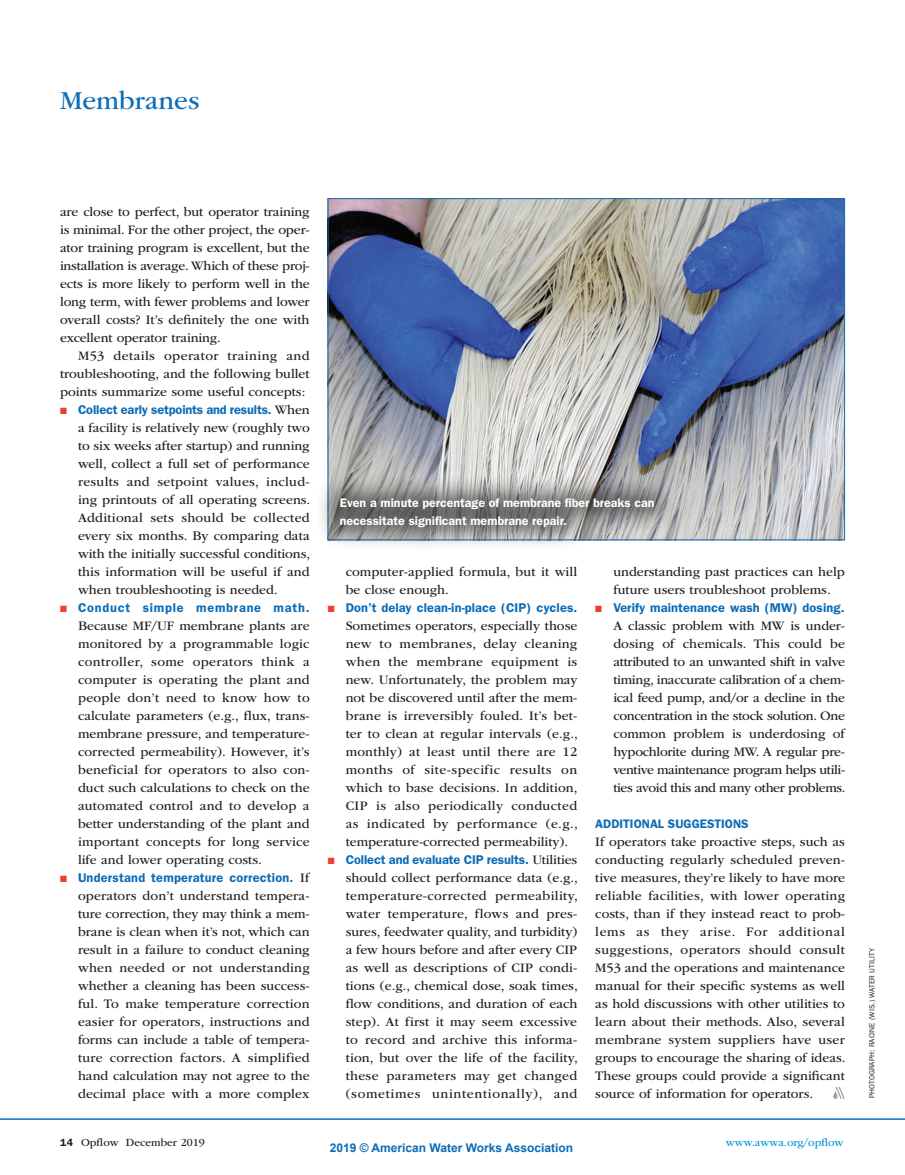
<style>
.page{position:relative;width:905px;height:1175px;background:#fff}
.page>*{position:absolute;margin:0;border:0;box-sizing:border-box;transform-origin:0 0}
.t1{font:27px "ITC Garamond Std";color:#0d6cb6}
.t2{font:13.5px/18px "ITC Garamond Std";color:#231f20;text-align:justify}
.t3{font:600 12.75px "ITC Franklin Gothic Std";letter-spacing:.01em;color:#0d6cb6}
.t4{font:600 12.75px "ITC Franklin Gothic Std";letter-spacing:-.01em;color:#0d6cb6}
.t5{font:600 12.75px "ITC Franklin Gothic Std";letter-spacing:.06em;color:#0d6cb6}
.t6{font:600 12.3px/18px "ITC Franklin Gothic Std";color:#fff}
.t7{font:600 12.3px "ITC Franklin Gothic Std";color:#0d6cb6}
.t8{font:700 12px "Arial";color:#0d6cb6}
.t9{font:11.25px "ITC Garamond Std";color:#231f20}
.t10{font:11.25px "ITC Garamond Std";color:#0093d0}
.t11{font:7.5px "ITC Franklin Gothic Std";letter-spacing:.01em;color:#231f20}
.s1{color:#ee3e34}
.s2{font-family:"ITC Garamond Std";font-weight:400;font-size:13.5px;color:#231f20}
.s3{font-family:"ITC Franklin Gothic Std";font-weight:600;font-size:10.5px}
</style>
<div class="page">
<hr style="left:0;top:1118px;width:904px;height:1px;background:#0d6cb6">
<svg style="left:833px;top:1087px;width:11px;height:11px"></svg>
<img style="left:329px;top:198px;width:516px;height:342px">
<div style="left:315px;top:473px;width:364px;height:78px;background:#231f20;opacity:.6"></div>
<h1 class="t1" style="left:60px;top:86px;width:141px">Membranes</h1>
<p class="t2" style="left:60px;top:203px;width:251px">are close to perfect, but operator training is minimal. For the other project, the oper&shy;ator training program is excellent, but the installation is average. Which of these proj&shy;ects is more likely to perform well in the long term, with fewer problems and lower overall costs? It’s definitely the one with excellent operator training.</p>
<p class="t2" style="left:60px;top:347px;width:251px;text-indent:18px">M53 details operator training and troubleshooting, and the following bullet points summarize some useful concepts:</p>
<p class="t4" style="left:60px;top:402px;width:251px"><span class="s1">■</span> Collect early setpoints and results. <span class="s2">When</span></p>
<p class="t2" style="left:78px;top:419px;width:234px">a facility is relatively new (roughly two to six weeks after startup) and running well, collect a full set of performance results and setpoint values, includ&shy;ing printouts of all operating screens.<br>Additional sets should be collected every six months. By comparing data with the initially successful conditions, this information will be useful if and when troubleshooting is needed.</p>
<p class="t5" style="left:60px;top:600px;width:251px"><span class="s1">■</span> Conduct simple membrane math.</p>
<p class="t2" style="left:78px;top:617px;width:233px">Because MF/UF membrane plants are monitored by a programmable logic controller, some operators think a computer is operating the plant and people don’t need to know how to calculate parameters (e.g., flux, trans&shy;membrane pressure, and temperature&shy;corrected permeability). However, it’s beneficial for operators to also con&shy;duct such calculations to check on the automated control and to develop a better understanding of the plant and important concepts for long service life and lower operating costs.</p>
<p class="t3" style="left:60px;top:870px;width:251px"><span class="s1">■</span> Understand temperature correction. <span class="s2">If</span></p>
<p class="t2" style="left:78px;top:887px;width:233px">operators don’t understand tempera&shy;ture correction, they may think a mem&shy;brane is clean when it’s not, which can result in a failure to conduct cleaning when needed or not understanding whether a cleaning has been success&shy;ful. To make temperature correction easier for operators, instructions and forms can include a table of tempera&shy;ture correction factors. A simplified hand calculation may not agree to the decimal place with a more complex</p>
<p class="t6" style="left:340px;top:493px;width:316px">Even a minute percentage of membrane fiber breaks can necessitate significant membrane repair.</p>
<p class="t2" style="left:346px;top:563px;width:233px">computer-applied formula, but it will be close enough.</p>
<p class="t3" style="left:327px;top:600px;width:251px"><span class="s1">■</span> Don’t delay clean-in-place (CIP) cycles.</p>
<p class="t2" style="left:346px;top:617px;width:234px">Sometimes operators, especially those new to membranes, delay cleaning when the membrane equipment is new. Unfortunately, the problem may not be discovered until after the mem&shy;brane is irreversibly fouled. It’s bet&shy;ter to clean at regular intervals (e.g., monthly) at least until there are 12 months of site-specific results on which to base decisions. In addition, CIP is also periodically conducted as indicated by performance (e.g., temperature-corrected permeability).</p>
<p class="t4" style="left:327px;top:852px;width:251px"><span class="s1">■</span> Collect and evaluate CIP results. <span class="s2">Utilities</span></p>
<p class="t2" style="left:345px;top:869px;width:234px">should collect performance data (e.g., temperature-corrected permeability, water temperature, flows and pres&shy;sures, feedwater quality, and turbidity) a few hours before and after every CIP as well as descriptions of CIP condi&shy;tions (e.g., chemical dose, soak times, flow conditions, and duration of each step). At first it may seem excessive to record and archive this informa&shy;tion, but over the life of the facility, these parameters may get changed (sometimes unintentionally), and</p>
<p class="t2" style="left:613px;top:563px;width:233px">understanding past practices can help future users troubleshoot problems.</p>
<p class="t3" style="left:595px;top:600px;width:251px"><span class="s1">■</span> Verify maintenance wash (MW) dosing.</p>
<p class="t2" style="left:613px;top:617px;width:234px">A classic problem with MW is under&shy;dosing of chemicals. This could be attributed to an unwanted shift in valve timing, inaccurate calibration of a chem&shy;ical feed pump, and/or a decline in the concentration in the stock solution. One common problem is underdosing of hypochlorite during MW. A regular pre&shy;ventive maintenance program helps utili&shy;ties avoid this and many other problems.</p>
<p class="t7" style="left:595px;top:817px;width:155px">ADDITIONAL SUGGESTIONS</p>
<p class="t2" style="left:595px;top:833px;width:252px">If operators take proactive steps, such as conducting regularly scheduled preven&shy;tive measures, they’re likely to have more reliable facilities, with lower operating costs, than if they instead react to prob&shy;lems as they arise. For additional suggestions, operators should consult M53 and the operations and maintenance manual for their specific systems as well as hold discussions with other utilities to learn about their methods. Also, several membrane system suppliers have user groups to encourage the sharing of ideas.<br>These groups could provide a significant source of information for operators.</p>
<p class="t9" style="left:60px;top:1135px;width:146px"><span class="s3">14</span> Opflow December 2019</p>
<p class="t10" style="left:725px;top:1135px;width:119px">www.awwa.org/opflow</p>
<p class="t8" style="left:330px;top:1140px;width:245px">2019 © American Water Works Association</p>
<p class="t11" style="left:867px;top:1098px;width:152px;rotate:-90deg">PHOTOGRAPH: RACINE (WIS.) WATER UTILITY</p>
</div>
